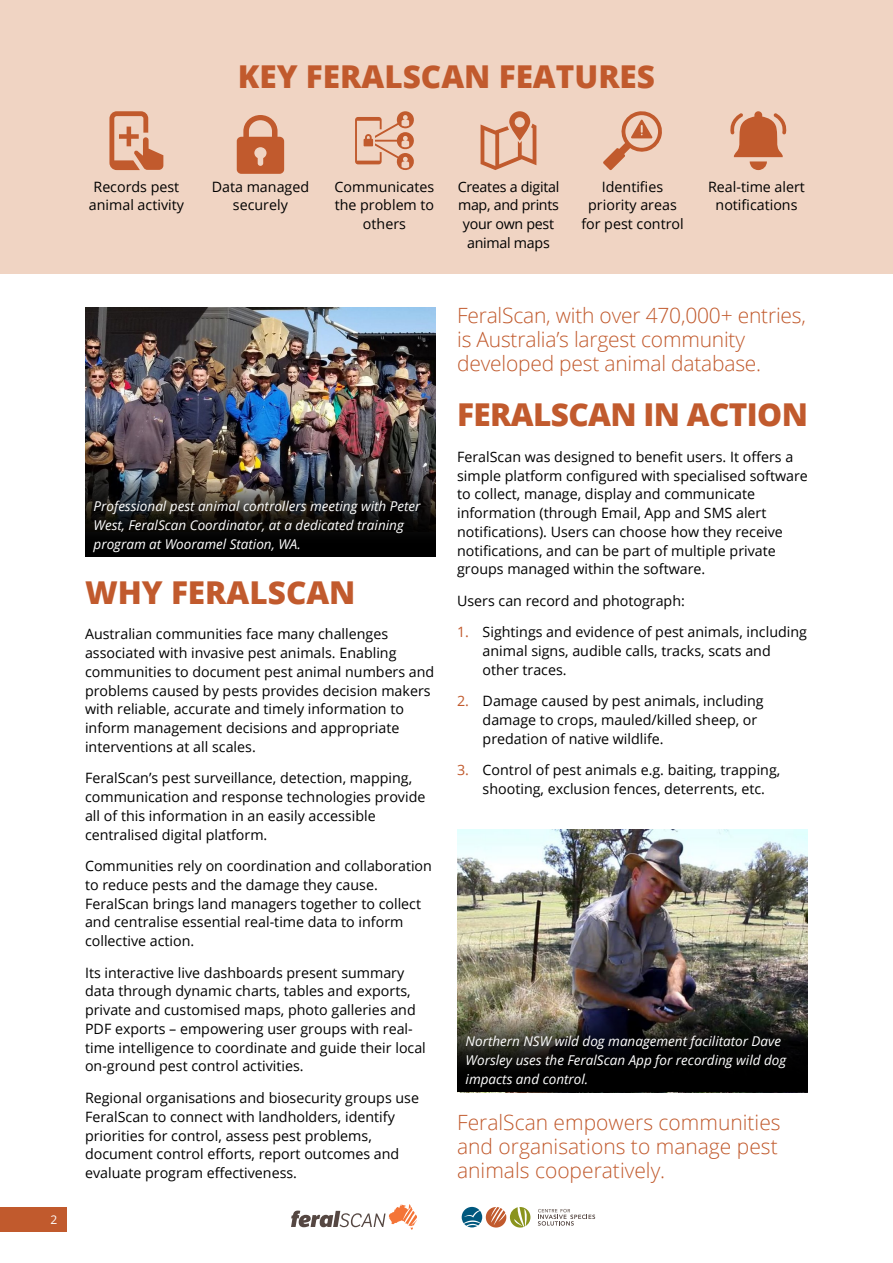
<style>
.page{position:relative;width:893px;height:1263px;background:#fff}
.page>*{position:absolute;margin:0;border:0;box-sizing:border-box;transform-origin:0 0}
.t1{font:800 31.5px "Open Sans";color:#c15a2d}
.t2{font:800 31.5px "Open Sans";letter-spacing:-.02em;color:#c15a2d}
.t3{font:300 21px/24px "Open Sans";letter-spacing:-.01em;color:#c15a2d}
.t4{font:14.25px/18.8px "Open Sans";color:#000}
.t5{font:14.25px/18.8px "Open Sans";letter-spacing:-.02em;color:#000;text-align:center}
.t6{font:italic 13.5px/18.8px "Open Sans";color:#fff}
.t7{font:12px "Open Sans";color:#fff}
.s1{color:#c15a2d}
</style>
<div class="page">
<hr style="left:892px;top:442px;width:1px;height:821px;background:#e0e2c6">
<img style="left:457px;top:829px;width:351px;height:183px">
<div style="left:0;top:0;width:893px;height:273px;background:#f0d4c3"></div>
<img style="left:85px;top:307px;width:351px;height:170px">
<svg style="left:109px;top:111px;width:54px;height:59px"></svg>
<svg style="left:237px;top:115px;width:47px;height:59px"></svg>
<svg style="left:355px;top:111px;width:59px;height:59px"></svg>
<svg style="left:481px;top:111px;width:55px;height:59px"></svg>
<svg style="left:603px;top:111px;width:59px;height:59px"></svg>
<svg style="left:730px;top:111px;width:57px;height:59px"></svg>
<svg style="left:457px;top:1012px;width:351px;height:80px;background:#191816"></svg>
<svg style="left:85px;top:477px;width:351px;height:80px;background:#191816"></svg>
<div style="left:0;top:1207px;width:67px;height:24px;background:#c15a2d"></div>
<svg style="left:291px;top:1204px;width:126px;height:25px"></svg>
<svg style="left:462px;top:1207px;width:68px;height:20px"></svg>
<svg style="left:538px;top:1209px;width:57px;height:16px"></svg>
<h1 class="t1" style="left:238px;top:52px;width:419px">KEY FERALSCAN FEATURES</h1>
<p class="t7" style="left:51px;top:1211px;width:8px">2</p>
<p class="t4" style="left:89px;top:177px;width:97px;text-align:center">Records pest animal activity</p>
<p class="t4" style="left:212px;top:177px;width:99px;text-align:center">Data managed securely</p>
<p class="t4" style="left:335px;top:177px;width:101px;text-align:center">Communicates the problem to others</p>
<p class="t5" style="left:458px;top:177px;width:103px">Creates a digital map, and prints your own pest animal maps</p>
<p class="t4" style="left:581px;top:177px;width:104px;text-align:center">Identifies priority areas for pest control</p>
<p class="t4" style="left:708px;top:177px;width:98px;text-align:center">Real-time alert notifications</p>
<p class="t6" style="left:94px;top:496px;width:328px">Professional pest animal controllers meeting with Peter<br>West, FeralScan Coordinator, at a dedicated training program at Wooramel Station, WA.</p>
<h1 class="t1" style="left:85px;top:568px;width:272px">WHY FERALSCAN</h1>
<p class="t4" style="left:85px;top:624px;width:351px">Australian communities face many challenges associated with invasive pest animals. Enabling communities to document pest animal numbers and problems caused by pests provides decision makers with reliable, accurate and timely information to inform management decisions and appropriate interventions at all scales.</p>
<p class="t4" style="left:85px;top:768px;width:342px">FeralScan’s pest surveillance, detection, mapping, communication and response technologies provide all of this information in an easily accessible centralised digital platform.</p>
<p class="t4" style="left:85px;top:856px;width:348px">Communities rely on coordination and collaboration to reduce pests and the damage they cause.<br>FeralScan brings land managers together to collect and centralise essential real-time data to inform collective action.</p>
<p class="t4" style="left:85px;top:963px;width:342px">Its interactive live dashboards present summary data through dynamic charts, tables and exports, private and customised maps, photo galleries and PDF exports – empowering user groups with real&shy;time intelligence to coordinate and guide their local on-ground pest control activities.</p>
<p class="t4" style="left:85px;top:1088px;width:336px">Regional organisations and biosecurity groups use FeralScan to connect with landholders, identify priorities for control, assess pest problems, document control efforts, report outcomes and evaluate program effectiveness.</p>
<h2 class="t3" style="left:457px;top:303px;width:350px">FeralScan, with over 470,000+ entries, is Australia’s largest community developed pest animal database.</h2>
<h1 class="t2" style="left:457px;top:391px;width:352px">FERALSCAN IN ACTION</h1>
<p class="t4" style="left:457px;top:447px;width:352px">FeralScan was designed to benefit users. It offers a simple platform configured with specialised software to collect, manage, display and communicate information (through Email, App and SMS alert notifications). Users can choose how they receive notifications, and can be part of multiple private groups managed within the software.</p>
<p class="t4" style="left:457px;top:591px;width:229px">Users can record and photograph:</p>
<p class="t4" style="left:483px;top:622px;width:326px;text-indent:-26px"><span class="s1">1.</span> Sightings and evidence of pest animals, including animal signs, audible calls, tracks, scats and other traces.</p>
<p class="t4" style="left:483px;top:691px;width:283px;text-indent:-26px"><span class="s1">2.</span> Damage caused by pest animals, including damage to crops, mauled/killed sheep, or predation of native wildlife.</p>
<p class="t4" style="left:483px;top:760px;width:299px;text-indent:-26px"><span class="s1">3.</span> Control of pest animals e.g. baiting, trapping, shooting, exclusion fences, deterrents, etc.</p>
<p class="t6" style="left:466px;top:1031px;width:322px">Northern NSW wild dog management facilitator Dave<br>Worsley uses the FeralScan App for recording wild dog impacts and control.</p>
<h2 class="t3" style="left:457px;top:1110px;width:325px">FeralScan empowers communities and organisations to manage pest animals cooperatively.</h2>
</div>
